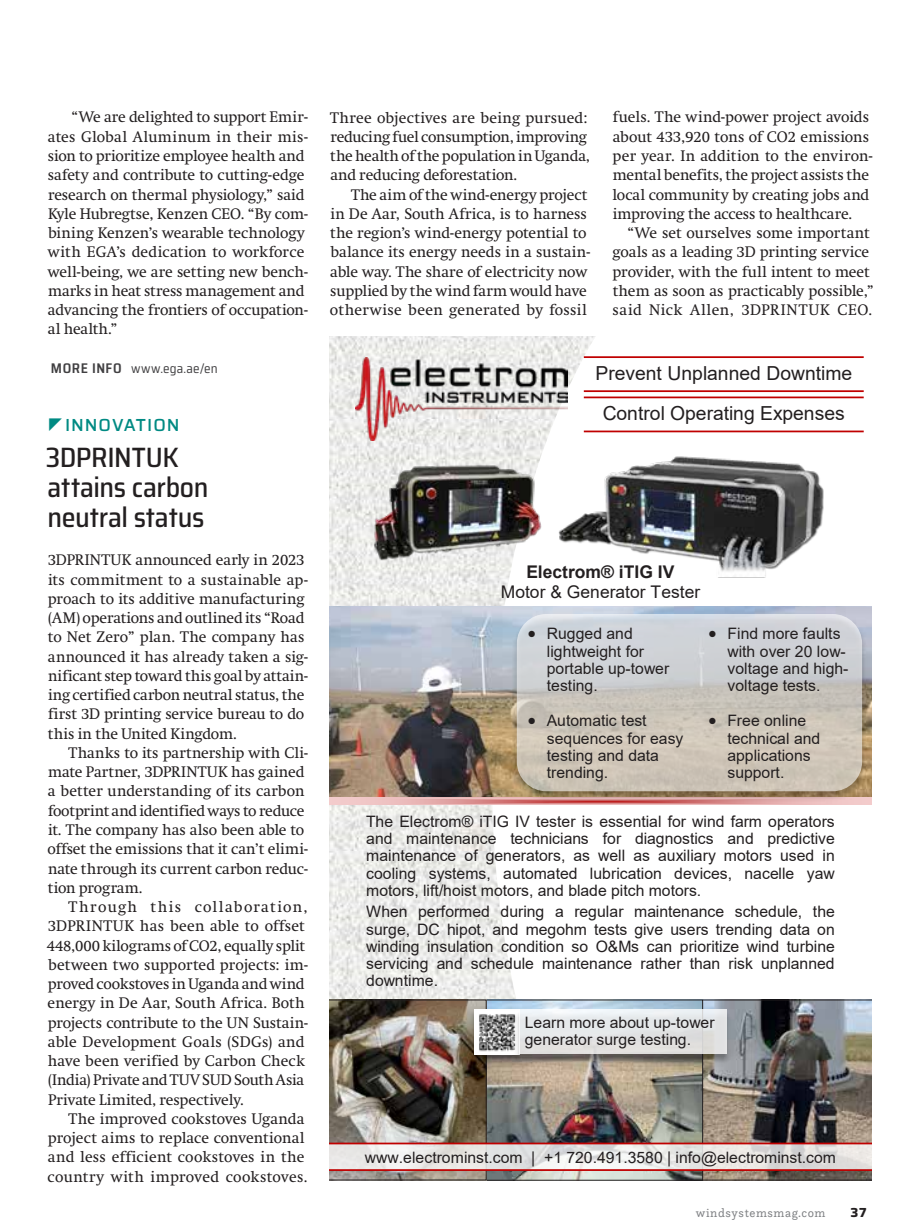
<style>
.page{position:relative;width:914px;height:1229px;background:#fff}
.page>*{position:absolute;margin:0;border:0;box-sizing:border-box;transform-origin:0 0}
.t1{font:500 semi-condensed 28px/29.8px "Saira";letter-spacing:-.01em;color:#231f20}
.t2{font:19.25px/40.1px "Arial";color:#231f20;text-align:center}
.t3{font:17.5px "Arial";color:#231f20}
.t4{font:700 17.5px "Arial";color:#231f20}
.t5{font:500 17.5px "Saira";letter-spacing:.055em;color:#008a83}
.t6{font:15.75px/17.3px "Arial";letter-spacing:.005em;color:#231f20}
.t7{font:15.05px/19.2px "Swift";color:#231f20}
.t8{font:semi-condensed 13.12px "Saira";letter-spacing:.01em;color:#414042}
.t9{font:700 13.12px "Saira";color:#231f20}
.t10{font:12.25px "Questa Slab";letter-spacing:.05em;color:#808285}
.s1{font-weight:600;font-size:14px}
</style>
<div class="page">
<svg style="left:329px;top:336px;width:162px;height:664px;fill:#ebebe9"></svg>
<svg style="left:491px;top:336px;width:380px;height:663px"></svg>
<img style="left:358px;top:440px;width:198px;height:138px">
<img style="left:543px;top:443px;width:300px;height:153px">
<img style="left:486px;top:1001px;width:215px;height:177px">
<img style="left:703px;top:999px;width:168px;height:181px">
<img style="left:330px;top:999px;width:156px;height:181px">
<img style="left:330px;top:607px;width:541px;height:191px">
<img style="left:355px;top:357px;width:212px;height:83px">
<div style="left:329px;top:1143px;width:542px;height:27px;background:#fff;opacity:.8"></div>
<hr style="left:329px;top:1142px;width:542px;height:2px;background:#c00000">
<hr style="left:329px;top:1169px;width:542px;height:1px;background:#c00000">
<svg style="left:329px;top:798px;width:542px;height:6px"></svg>
<div style="left:584px;top:357px;width:279px;height:34px;background:#fff"></div>
<hr style="left:584px;top:356px;width:279px;height:2px;background:#c00000">
<hr style="left:584px;top:390px;width:279px;height:2px;background:#c00000">
<div style="left:584px;top:397px;width:279px;height:34px;background:#fff"></div>
<hr style="left:584px;top:396px;width:279px;height:2px;background:#c00000">
<hr style="left:584px;top:430px;width:279px;height:2px;background:#c00000">
<img style="left:467px;top:1007px;width:45px;height:59px">
<img style="left:474px;top:1009px;width:38px;height:45px">
<img style="left:512px;top:1007px;width:222px;height:59px">
<div style="left:519px;top:1009px;width:208px;height:45px;background:#fff;opacity:.8"></div>
<img style="left:509px;top:612px;width:360px;height:191px">
<div style="left:517px;top:614px;width:345px;height:177px;background:#fff;border-radius:30px;opacity:.6"></div>
<p class="t7" style="left:48px;top:108px;width:261px;text-indent:24px">“We are delighted to support Emir&shy;ates Global Aluminum in their mis&shy;sion to prioritize employee health and safety and contribute to cutting-edge research on thermal physiology,” said Kyle Hubregtse, Kenzen CEO. “By com&shy;bining Kenzen’s wearable technology with EGA’s dedication to workforce well-being, we are setting new bench&shy;marks in heat stress management and advancing the frontiers of occupation&shy;al health.”</p>
<p class="t8" style="left:51px;top:358px;width:168px"><span class="s1">MORE INFO</span> www.ega.ae/en</p>
<p class="t5" style="left:65px;top:411px;width:116px">INNOVATION</p>
<h1 class="t1" style="left:46px;top:442px;width:164px">3DPRINTUK attains carbon neutral status</h1>
<p class="t7" style="left:48px;top:550px;width:261px">3DPRINTUK announced early in 2023 its commitment to a sustainable ap&shy;proach to its additive manufacturing (AM) operations and outlined its “Road to Net Zero” plan. The company has announced it has already taken a sig&shy;nificant step toward this goal by attain&shy;ing certified carbon neutral status, the first 3D printing service bureau to do this in the United Kingdom.</p>
<p class="t7" style="left:48px;top:743px;width:262px;text-indent:21px">Thanks to its partnership with Cli&shy;mate Partner, 3DPRINTUK has gained a better understanding of its carbon footprint and identified ways to reduce it. The company has also been able to offset the emissions that it can’t elimi&shy;nate through its current carbon reduc&shy;tion program.</p>
<p class="t7" style="left:47px;top:897px;width:262px;text-indent:22px">Through this collaboration, 3DPRINTUK has been able to offset 448,000 kilograms of CO2, equally split between two supported projects: im&shy;proved cookstoves in Uganda and wind energy in De Aar, South Africa. Both projects contribute to the UN Sustain&shy;able Development Goals (SDGs) and have been verified by Carbon Check (India) Private and TUV SUD South Asia Private Limited, respectively.</p>
<p class="t7" style="left:48px;top:1109px;width:261px;text-indent:21px">The improved cookstoves Uganda project aims to replace conventional and less efficient cookstoves in the country with improved cookstoves.</p>
<p class="t7" style="left:330px;top:108px;width:261px">Three objectives are being pursued: reducing fuel consumption, improving the health of the population in Uganda, and reducing deforestation.</p>
<p class="t7" style="left:330px;top:185px;width:262px;text-indent:21px">The aim of the wind-energy project in De Aar, South Africa, is to harness the region’s wind-energy potential to balance its energy needs in a sustain&shy;able way. The share of electricity now supplied by the wind farm would have otherwise been generated by fossil</p>
<p class="t7" style="left:612px;top:108px;width:261px">fuels. The wind-power project avoids about 433,920 tons of CO2 emissions per year. In addition to the environ&shy;mental benefits, the project assists the local community by creating jobs and improving the access to healthcare.</p>
<p class="t7" style="left:612px;top:223px;width:263px;text-indent:15px">“We set ourselves some important goals as a leading 3D printing service provider, with the full intent to meet them as soon as practicably possible,” said Nick Allen, 3DPRINTUK CEO.</p>
<p class="t2" style="left:595px;top:353px;width:258px">Prevent Unplanned Downtime<br>Control Operating Expenses</p>
<p class="t4" style="left:526px;top:560px;width:149px">Electrom® iTIG IV</p>
<p class="t3" style="left:501px;top:580px;width:201px">Motor &amp; Generator Tester</p>
<p class="t6" style="left:546px;top:624px;width:124px;text-indent:-19px">• Rugged and lightweight for portable up-tower testing.</p>
<p class="t6" style="left:727px;top:624px;width:122px;text-indent:-19px">• Find more faults with over 20 low&shy;voltage and high&shy;voltage tests.</p>
<p class="t6" style="left:546px;top:711px;width:138px;text-indent:-19px">• Automatic test sequences for easy testing and data trending.</p>
<p class="t6" style="left:727px;top:711px;width:94px;text-indent:-19px">• Free online technical and applications support.</p>
<p class="t6" style="left:366px;top:813px;width:470px;text-align:justify">The Electrom® iTIG IV tester is essential for wind farm operators and maintenance technicians for diagnostics and predictive maintenance of generators, as well as auxiliary motors used in cooling systems, automated lubrication devices, nacelle yaw motors, lift/hoist motors, and blade pitch motors.</p>
<p class="t6" style="left:366px;top:903px;width:470px;text-align:justify">When performed during a regular maintenance schedule, the surge, DC hipot, and megohm tests give users trending data on winding insulation condition so O&amp;Ms can prioritize wind turbine servicing and schedule maintenance rather than risk unplanned downtime.</p>
<p class="t6" style="left:524px;top:1014px;width:191px">Learn more about up-tower generator surge testing.</p>
<p class="t6" style="left:365px;top:1149px;width:472px">www.electrominst.com | +1 720.491.3580 | info@electrominst.com</p>
<p class="t10" style="left:695px;top:1205px;width:131px">windsystemsmag.com</p>
<p class="t9" style="left:850px;top:1202px;width:18px">37</p>
</div>
